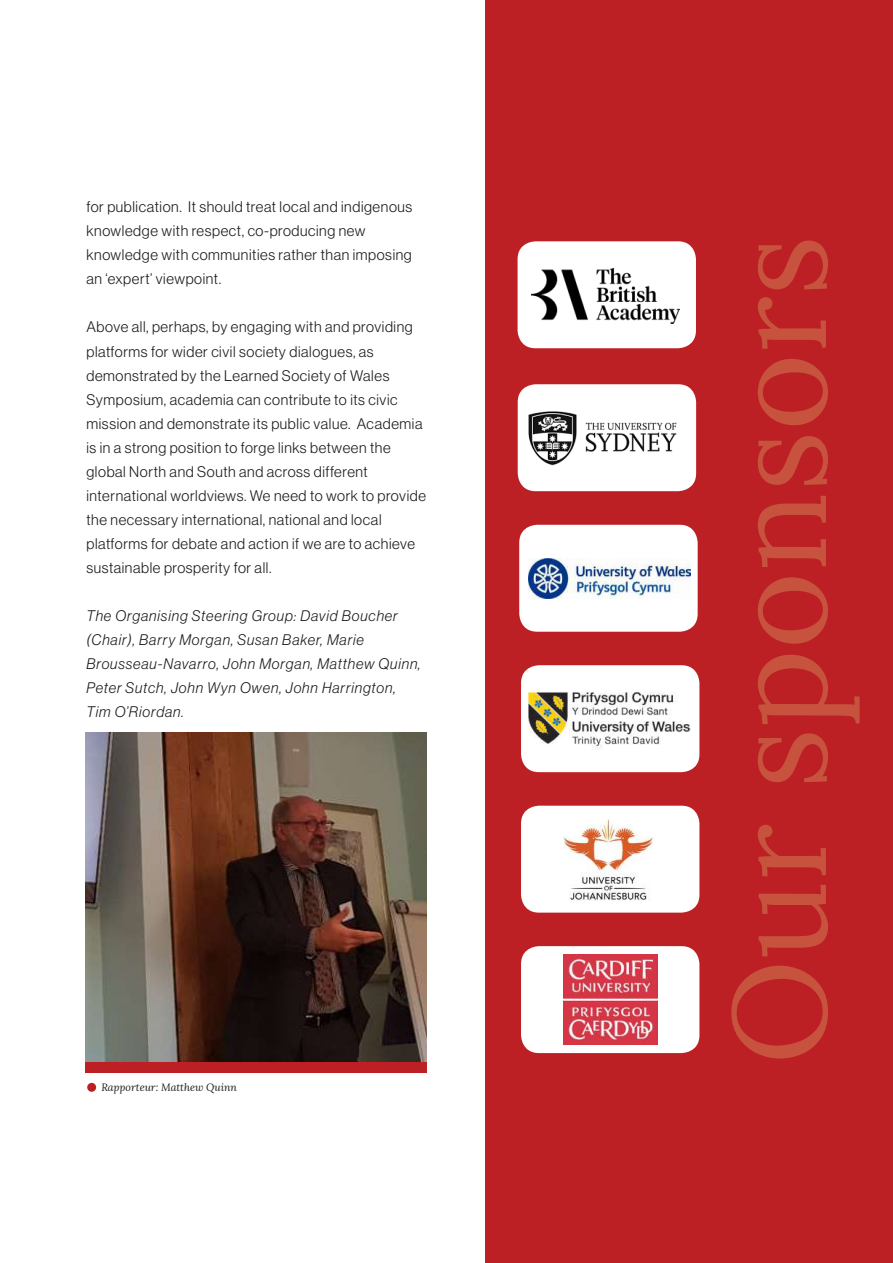
<style>
.page{position:relative;width:893px;height:1263px;background:#fff}
.page>*{position:absolute;margin:0;border:0;box-sizing:border-box;transform-origin:0 0}
.t1{font:132px "Lora";color:#c7523e}
.t2{font:15px/24px "N Haas Grotesk DS Pro 45 Lt";letter-spacing:.04em;color:#1b1b18}
.t3{font:15px/24px "N Haas Grotesk DS Pro 46 Lt It";letter-spacing:.06em;color:#1b1b18}
.t4{font:italic 10.5px "Lora";color:#1b1b18}
</style>
<div class="page">
<div style="left:485px;top:0;width:408px;height:1263px;background:#bc2024"></div>
<img style="left:86px;top:732px;width:341px;height:330px">
<div style="left:86px;top:1062px;width:341px;height:11px;background:#bc2024"></div>
<div style="left:87px;top:1083px;width:9px;height:9px;background:#bc2024;border-radius:50%"></div>
<div style="left:518px;top:241px;width:178px;height:107px;background:#fff;border-radius:18px"></div>
<img style="left:532px;top:269px;width:147px;height:54px">
<div style="left:518px;top:384px;width:178px;height:107px;background:#fff;border-radius:18px"></div>
<img style="left:528px;top:411px;width:149px;height:55px">
<div style="left:519px;top:525px;width:179px;height:107px;background:#fff;border-radius:18px"></div>
<img style="left:529px;top:558px;width:162px;height:40px">
<div style="left:521px;top:665px;width:178px;height:107px;background:#fff;border-radius:18px"></div>
<img style="left:528px;top:691px;width:162px;height:59px">
<div style="left:521px;top:806px;width:178px;height:107px;background:#fff;border-radius:18px"></div>
<img style="left:564px;top:818px;width:89px;height:83px">
<div style="left:521px;top:946px;width:178px;height:107px;background:#fff;border-radius:18px"></div>
<img style="left:563px;top:954px;width:94px;height:91px">
<p class="t2" style="left:86px;top:195px;width:327px">for publication. It should treat local and indigenous knowledge with respect, co-producing new knowledge with communities rather than imposing an ‘expert’ viewpoint.</p>
<p class="t2" style="left:86px;top:315px;width:341px">Above all, perhaps, by engaging with and providing platforms for wider civil society dialogues, as demonstrated by the Learned Society of Wales Symposium, academia can contribute to its civic mission and demonstrate its public value. Academia is in a strong position to forge links between the global North and South and across different international worldviews. We need to work to provide the necessary international, national and local platforms for debate and action if we are to achieve sustainable prosperity for all.</p>
<p class="t3" style="left:86px;top:603px;width:336px">The Organising Steering Group: David Boucher (Chair), Barry Morgan, Susan Baker, Marie Brousseau-Navarro, John Morgan, Matthew Quinn, Peter Sutch, John Wyn Owen, John Harrington, Tim O’Riordan.</p>
<p class="t4" style="left:101px;top:1080px;width:137px">Rapporteur: Matthew Quinn</p>
<h1 class="t1" style="left:679px;top:1064px;width:831px;rotate:-90deg">Our sponsors</h1>
</div>
